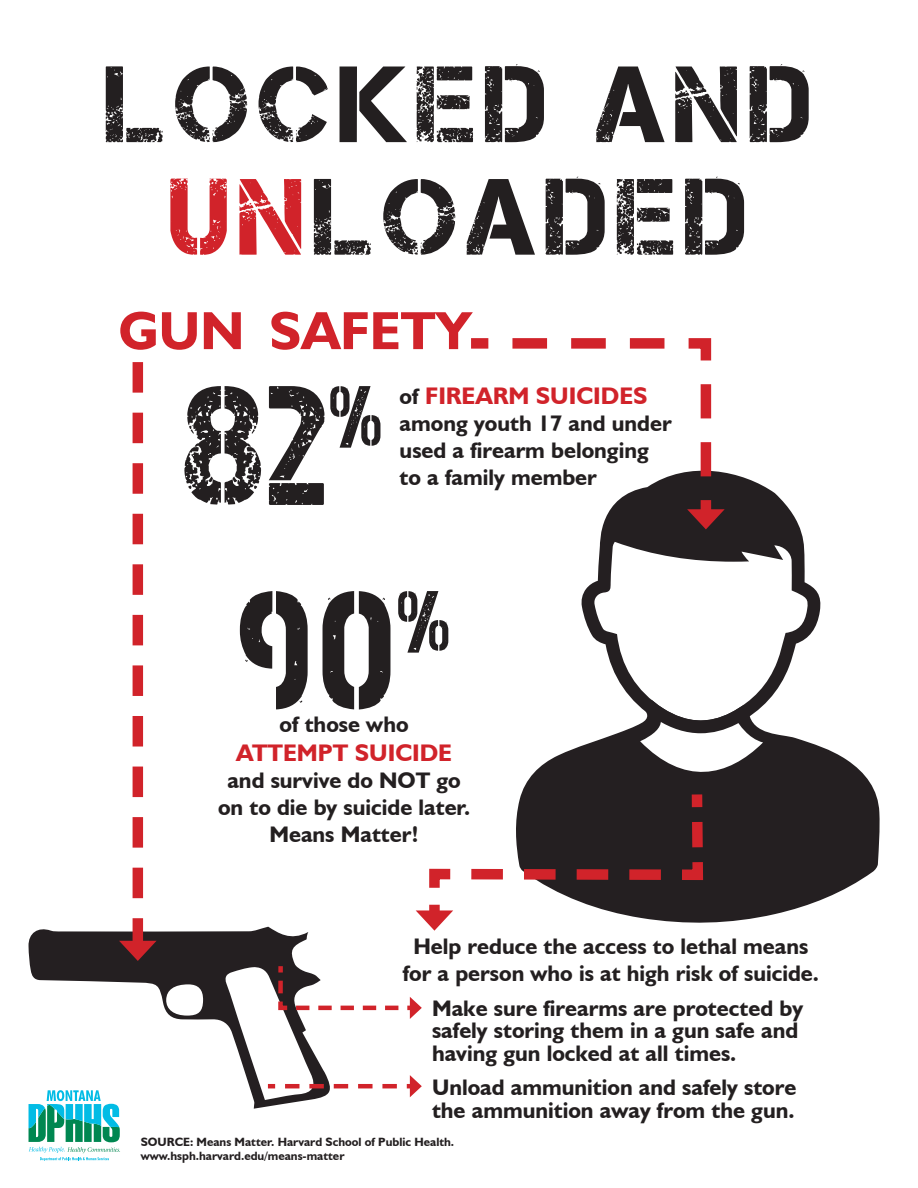
<style>
.page{position:relative;width:918px;height:1188px;background:#fff}
.page>*{position:absolute;margin:0;border:0;box-sizing:border-box;transform-origin:0 0}
.t1{font:108px/112.5px "Captureit";letter-spacing:.08em;color:#231f20;text-align:center}
.t2{font:700 54px "Humanist 521 BT";color:#d1232a}
.t3{font:700 24px "Humanist 521 BT";color:#d1232a}
.t4{font:700 22.5px/27px "Humanist 521 BT";color:#231f20}
.t5{font:700 12px/14.4px "Humanist 521 BT";color:#231f20}
.s1{color:#d1232a}
.s2{font-size:22.5px;color:#231f20}
</style>
<div class="page">
<svg style="left:28px;top:926px;width:298px;height:183px"></svg>
<svg style="left:526px;top:733px;width:354px;height:190px;fill:#241f21"></svg>
<svg style="left:581px;top:471px;width:240px;height:262px"></svg>
<svg style="left:119px;top:362px;width:38px;height:599px"></svg>
<svg style="left:471px;top:338px;width:245px;height:190px"></svg>
<svg style="left:687px;top:509px;width:38px;height:20px"></svg>
<svg style="left:184px;top:386px;width:196px;height:119px"></svg>
<svg style="left:240px;top:591px;width:150px;height:119px"></svg>
<svg style="left:398px;top:591px;width:50px;height:62px"></svg>
<svg style="left:416px;top:784px;width:292px;height:147px"></svg>
<svg style="left:276px;top:962px;width:146px;height:57px"></svg>
<svg style="left:268px;top:1084px;width:7px;height:4px"></svg>
<svg style="left:285px;top:1075px;width:137px;height:22px"></svg>
<svg style="left:29px;top:1090px;width:91px;height:71px"></svg>
<h1 class="t1" style="left:106px;top:48px;width:708px">LOCKED AND<br><span class="s1">UN</span>LOADED</h1>
<h2 class="t2" style="left:119px;top:297px;width:355px">GUN SAFETY</h2>
<p class="t3" style="left:400px;top:381px;width:249px"><span class="s2">of</span> FIREARM SUICIDES</p>
<p class="t4" style="left:400px;top:410px;width:274px">among youth 17 and under used a firearm belonging to a family member</p>
<p class="t4" style="left:280px;top:710px;width:131px">of those who</p>
<p class="t3" style="left:236px;top:738px;width:217px">ATTEMPT SUICIDE</p>
<p class="t4" style="left:218px;top:766px;width:254px;text-align:center">and survive do NOT go on to die by suicide later.<br>Means Matter!</p>
<p class="t4" style="left:403px;top:933px;width:418px;text-align:center">Help reduce the access to lethal means for a person who is at high risk of suicide.</p>
<p class="t4" style="left:432px;top:996px;width:373px;line-height:22.5px">Make sure firearms are protected by safely storing them in a gun safe and having gun locked at all times.</p>
<p class="t4" style="left:432px;top:1076px;width:366px;line-height:22.5px">Unload ammunition and safely store the ammunition away from the gun.</p>
<p class="t5" style="left:141px;top:1134px;width:315px">SOURCE: Means Matter. Harvard School of Public Health. www.hsph.harvard.edu/means-matter</p>
</div>
